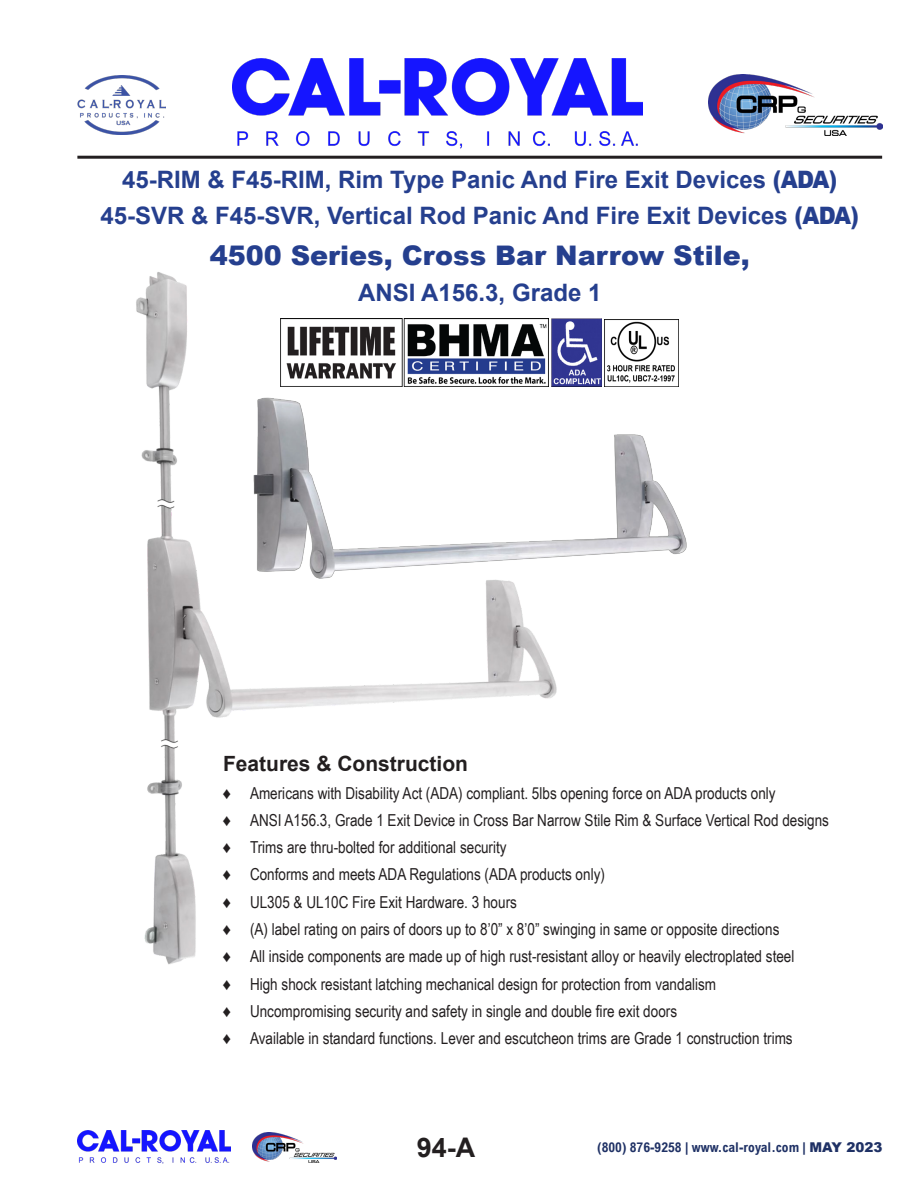
<style>
.page{position:relative;width:918px;height:1188px;background:#fff}
.page>*{position:absolute;margin:0;border:0;box-sizing:border-box;transform-origin:0 0}
.t1{font:900 27px "Arial";color:#253f8e}
.t2{font:700 27px "Arial";color:#231f20}
.t3{font:700 24px "Arial";color:#253f8e}
.t4{font:700 21px "Arial";color:#231f20}
.t5{font:16.5px "Arial Narrow";color:#231f20}
.t6{font:700 condensed 13.5px "Arial";color:#1f3165}
.s1{font-weight:900}
.s2{font-weight:700}
.s3{font-weight:900;font-stretch:normal}
</style>
<div class="page">
<img style="left:232px;top:59px;width:410px;height:90px">
<hr style="left:77px;top:156px;width:805px;height:3px;background:#231f20">
<img style="left:77px;top:75px;width:89px;height:60px">
<img style="left:709px;top:74px;width:174px;height:62px">
<img style="left:77px;top:1130px;width:153px;height:34px">
<img style="left:252px;top:1133px;width:84px;height:29px">
<img style="left:136px;top:272px;width:438px;height:693px">
<img style="left:244px;top:394px;width:443px;height:191px">
<img style="left:281px;top:319px;width:268px;height:68px">
<img style="left:552px;top:319px;width:50px;height:68px">
<img style="left:605px;top:319px;width:74px;height:68px">
<p class="t3" style="left:122px;top:163px;width:717px">45-RIM &amp; F45-RIM, Rim Type Panic And Fire Exit Devices <span class="s1">(ADA)</span></p>
<p class="t3" style="left:101px;top:199px;width:760px">45-SVR &amp; F45-SVR, Vertical Rod Panic And Fire Exit Devices <span class="s1">(ADA)</span></p>
<p class="t1" style="left:210px;top:236px;width:541px">4500 Series, Cross Bar Narrow Stile,</p>
<p class="t3" style="left:358px;top:276px;width:245px">ANSI A156.3, Grade 1</p>
<p class="t4" style="left:223px;top:749px;width:247px">Features &amp; Construction</p>
<p class="t5" style="left:223px;top:781px;width:554px"><span class="s2">♦</span> Americans with Disability Act (ADA) compliant. 5lbs opening force on ADA products only</p>
<p class="t5" style="left:223px;top:808px;width:608px"><span class="s2">♦</span> ANSI A156.3, Grade 1 Exit Device in Cross Bar Narrow Stile Rim &amp; Surface Vertical Rod designs</p>
<p class="t5" style="left:223px;top:835px;width:285px"><span class="s2">♦</span> Trims are thru-bolted for additional security</p>
<p class="t5" style="left:223px;top:863px;width:383px"><span class="s2">♦</span> Conforms and meets ADA Regulations (ADA products only)</p>
<p class="t5" style="left:223px;top:890px;width:295px"><span class="s2">♦</span> UL305 &amp; UL10C Fire Exit Hardware. 3 hours</p>
<p class="t5" style="left:223px;top:917px;width:558px"><span class="s2">♦</span> (A) label rating on pairs of doors up to 8’0” x 8’0” swinging in same or opposite directions</p>
<p class="t5" style="left:223px;top:944px;width:573px"><span class="s2">♦</span> All inside components are made up of high rust-resistant alloy or heavily electroplated steel</p>
<p class="t5" style="left:223px;top:972px;width:495px"><span class="s2">♦</span> High shock resistant latching mechanical design for protection from vandalism</p>
<p class="t5" style="left:223px;top:999px;width:456px"><span class="s2">♦</span> Uncompromising security and safety in single and double fire exit doors</p>
<p class="t5" style="left:223px;top:1026px;width:571px"><span class="s2">♦</span> Available in standard functions. Lever and escutcheon trims are Grade 1 construction trims</p>
<p class="t2" style="left:417px;top:1129px;width:60px">94-A</p>
<p class="t6" style="left:597px;top:1140px;width:287px">(800) 876-9258 | www.cal-royal.com | <span class="s3">MAY 2023</span></p>
</div>
